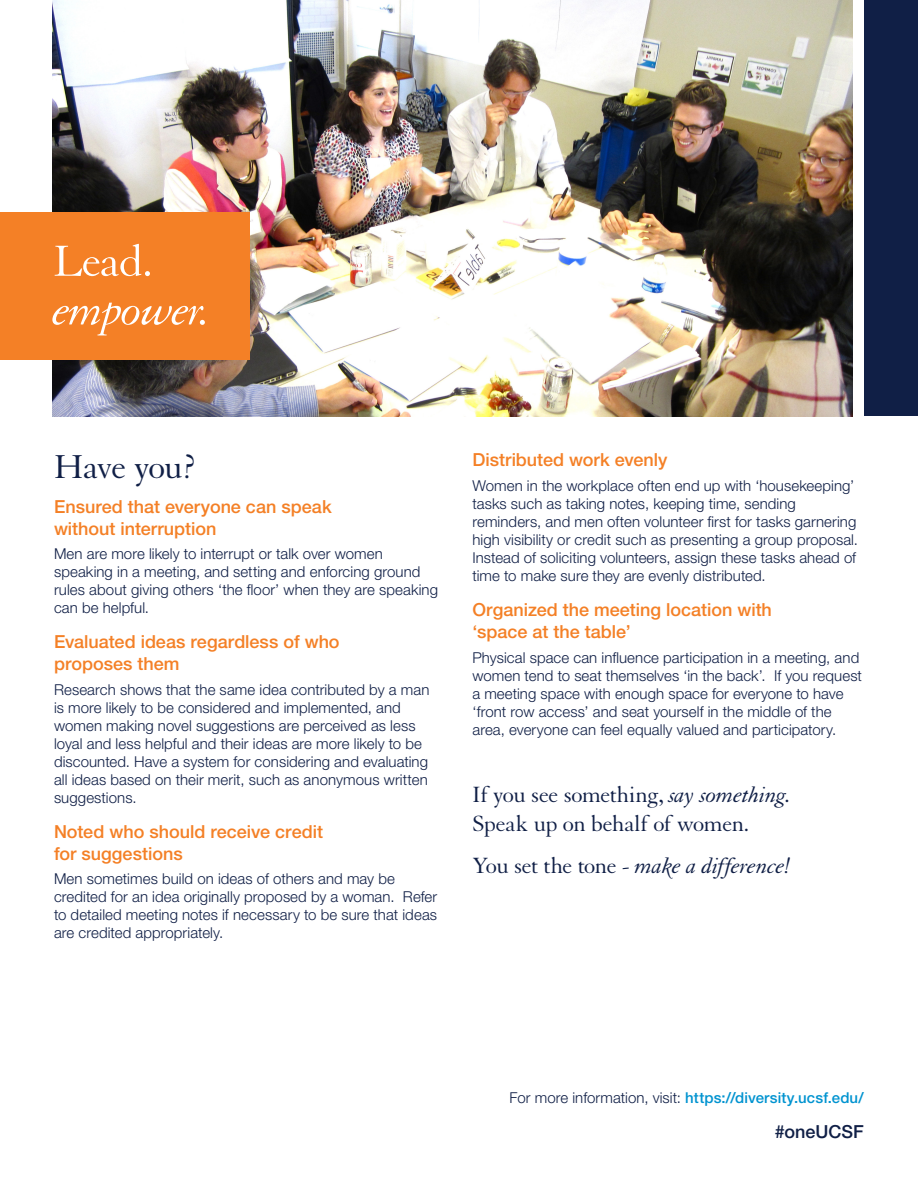
<style>
.page{position:relative;width:918px;height:1188px;background:#fff}
.page>*{position:absolute;margin:0;border:0;box-sizing:border-box;transform-origin:0 0}
.t1{font:36px "Granjon LT Std";letter-spacing:-.045em;color:#101f46}
.t2{font:24px/28.8px "Granjon LT Std";letter-spacing:-.015em;color:#101f46}
.t3{font:italic 24px "Granjon LT Std";letter-spacing:-.02em;color:#101f46}
.t4{font:500 18px/21.6px "Helvetica Neue LT Std";color:#f48026}
.t5{font:500 18px "Helvetica Neue LT Std";color:#101f46}
.t6{font:300 15px/18px "Helvetica Neue LT Std";letter-spacing:.005em;color:#101f46}
.t7{font:500 15px "Helvetica Neue LT Std";letter-spacing:.005em;color:#0093d0}
.s1{font-style:italic}
.s2{font-style:normal}
.s3{font-weight:300;color:#101f46}
</style>
<div class="page">
<img style="left:53px;top:0;width:800px;height:416px">
<div style="left:0;top:212px;width:250px;height:148px;background:#f48026"></div>
<svg style="left:55px;top:244px;width:95px;height:32px"></svg>
<svg style="left:52px;top:303px;width:153px;height:32px"></svg>
<div style="left:865px;top:0;width:53px;height:416px;background:#101f46"></div>
<p class="t1" style="left:54px;top:448px;width:146px">Have you?</p>
<p class="t4" style="left:54px;top:496px;width:279px">Ensured that everyone can speak without interruption</p>
<p class="t6" style="left:54px;top:545px;width:386px">Men are more likely to interrupt or talk over women speaking in a meeting, and setting and enforcing ground rules about giving others ‘the floor’ when they are speaking can be helpful.</p>
<p class="t4" style="left:54px;top:631px;width:287px">Evaluated ideas regardless of who proposes them</p>
<p class="t6" style="left:54px;top:680px;width:377px">Research shows that the same idea contributed by a man is more likely to be considered and implemented, and women making novel suggestions are perceived as less loyal and less helpful and their ideas are more likely to be discounted. Have a system for considering and evaluating all ideas based on their merit, such as anonymous written suggestions.</p>
<p class="t4" style="left:54px;top:821px;width:271px">Noted who should receive credit for suggestions</p>
<p class="t6" style="left:54px;top:870px;width:385px">Men sometimes build on ideas of others and may be credited for an idea originally proposed by a woman. Refer to detailed meeting notes if necessary to be sure that ideas are credited appropriately.</p>
<p class="t4" style="left:472px;top:449px;width:197px">Distributed work evenly</p>
<p class="t6" style="left:472px;top:477px;width:387px">Women in the workplace often end up with ‘housekeeping’ tasks such as taking notes, keeping time, sending reminders, and men often volunteer first for tasks garnering high visibility or credit such as presenting a group proposal.<br>Instead of soliciting volunteers, assign these tasks ahead of time to make sure they are evenly distributed.</p>
<p class="t4" style="left:472px;top:599px;width:301px">Organized the meeting location with ‘space at the table’</p>
<p class="t6" style="left:472px;top:648px;width:391px">Physical space can influence participation in a meeting, and women tend to seat themselves ‘in the back’. If you request a meeting space with enough space for everyone to have ‘front row access’ and seat yourself in the middle of the area, everyone can feel equally valued and participatory.</p>
<p class="t2" style="left:472px;top:780px;width:320px">If you see something, <span class="s1">say something.<br></span>Speak up on behalf of women.</p>
<p class="t3" style="left:472px;top:853px;width:320px"><span class="s2">You set the tone -</span> make a difference!</p>
<p class="t7" style="left:510px;top:1089px;width:356px"><span class="s3">For more information, visit:</span> https://diversity.ucsf.edu/</p>
<p class="t5" style="left:775px;top:1121px;width:91px">#oneUCSF</p>
</div>
